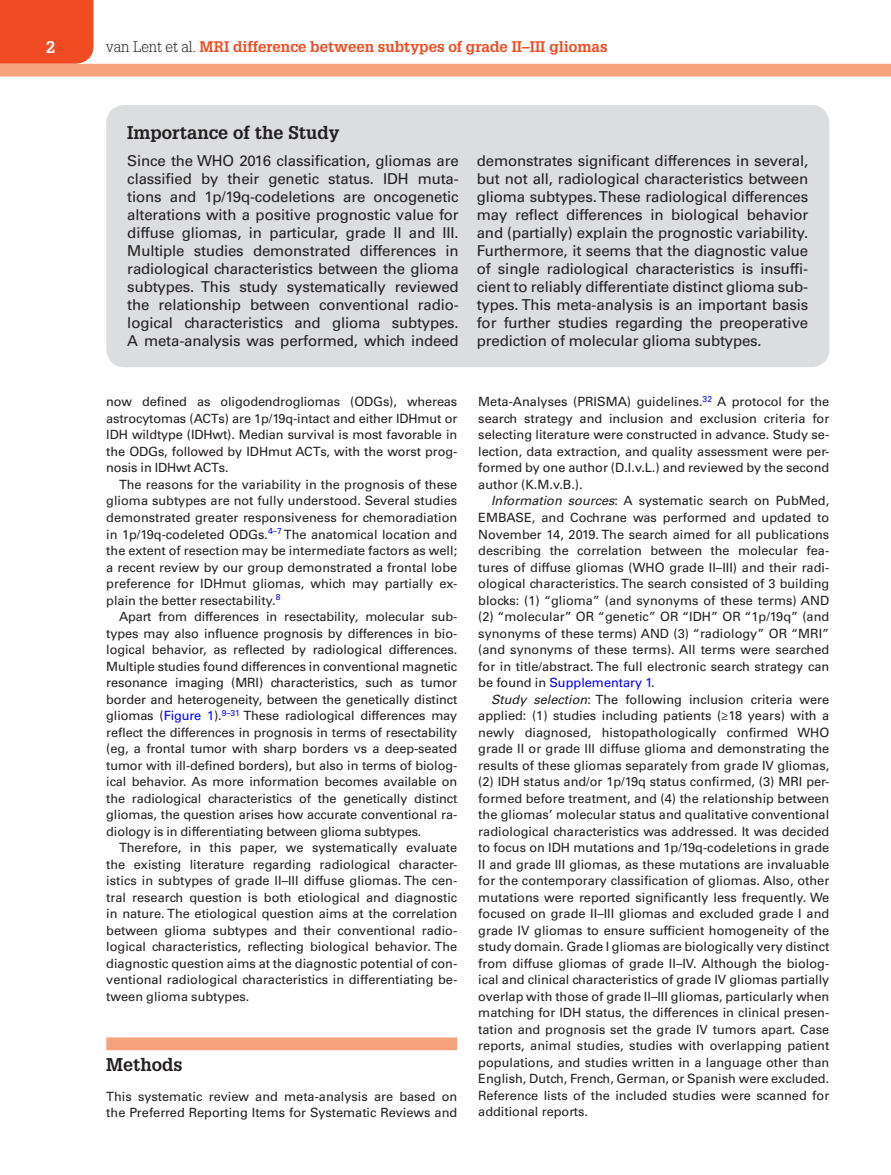
<style>
.page{position:relative;width:891px;height:1175px;background:#fff}
.page>*{position:absolute;margin:0;border:0;box-sizing:border-box;transform-origin:0 0}
.t1{font:700 18px "Glypha LT Std";color:#231f20}
.t2{font:700 16.5px "Glypha LT Std";color:#fff}
.t3{font:15px/18px "Univers LT Std";letter-spacing:-.01em;color:#231f20;text-align:justify}
.t4{font:700 15px "Glypha LT Std";color:#f04b22}
.t5{font:12.75px/16.5px "Univers LT Std";color:#231f20;text-align:justify}
.s1{font-weight:300;color:#231f20}
.s2{color:#00f}
.s3{font-style:italic}
</style>
<div class="page">
<div style="left:0;top:0;width:94px;height:64px;background:#f04b22"></div>
<div style="left:0;top:64px;width:891px;height:12px;background:#f7a37d"></div>
<div style="left:106px;top:1037px;width:351px;height:13px;background:#f7a37d"></div>
<div style="left:106px;top:105px;width:723px;height:262px;background:#dcdddf;border-radius:18px"></div>
<p class="t2" style="left:46px;top:37px;width:11px">2</p>
<p class="t4" style="left:106px;top:37px;width:503px"><span class="s1">van Lent et al.</span> MRI difference between subtypes of grade II–III gliomas</p>
<h1 class="t1" style="left:127px;top:121px;width:214px">Importance of the Study</h1>
<p class="t3" style="left:127px;top:152px;width:333px">Since the WHO 2016 classification, gliomas are classified by their genetic status. IDH muta&shy;tions and 1p/19q-codeletions are oncogenetic alterations with a positive prognostic value for diffuse gliomas, in particular, grade II and III.<br>Multiple studies demonstrated differences in radiological characteristics between the glioma subtypes. This study systematically reviewed the relationship between conventional radio&shy;logical characteristics and glioma subtypes.<br>A meta-analysis was performed, which indeed</p>
<p class="t3" style="left:477px;top:152px;width:333px">demonstrates significant differences in several, but not all, radiological characteristics between glioma subtypes. These radiological differences may reflect differences in biological behavior and (partially) explain the prognostic variability.<br>Furthermore, it seems that the diagnostic value of single radiological characteristics is insuffi&shy;cient to reliably differentiate distinct glioma sub&shy;types. This meta-analysis is an important basis for further studies regarding the preoperative prediction of molecular glioma subtypes.</p>
<p class="t5" style="left:106px;top:394px;width:353px">now defined as oligodendrogliomas (ODGs), whereas astrocytomas (ACTs) are 1p/19q-intact and either IDHmut or IDH wildtype (IDHwt). Median survival is most favorable in the ODGs, followed by IDHmut ACTs, with the worst prog&shy;nosis in IDHwt ACTs.</p>
<p class="t5" style="left:106px;top:476px;width:353px;text-indent:13px">The reasons for the variability in the prognosis of these glioma subtypes are not fully understood. Several studies demonstrated greater responsiveness for chemoradiation in 1p/19q-codeleted ODGs.<sup>4–7</sup> The anatomical location and the extent of resection may be intermediate factors as well; a recent review by our group demonstrated a frontal lobe preference for IDHmut gliomas, which may partially ex&shy;plain the better resectability.<sup>8</sup></p>
<p class="t5" style="left:106px;top:608px;width:353px;text-indent:13px">Apart from differences in resectability, molecular sub&shy;types may also influence prognosis by differences in bio&shy;logical behavior, as reflected by radiological differences.<br>Multiple studies found differences in conventional magnetic resonance imaging (MRI) characteristics, such as tumor border and heterogeneity, between the genetically distinct gliomas (<span class="s2">Figure 1</span>).<sup>9–31</sup> These radiological differences may reflect the differences in prognosis in terms of resectability (eg, a frontal tumor with sharp borders vs a deep-seated tumor with ill-defined borders), but also in terms of biolog&shy;ical behavior. As more information becomes available on the radiological characteristics of the genetically distinct gliomas, the question arises how accurate conventional ra&shy;diology is in differentiating between glioma subtypes.</p>
<p class="t5" style="left:106px;top:839px;width:353px;text-indent:13px">Therefore, in this paper, we systematically evaluate the existing literature regarding radiological character&shy;istics in subtypes of grade II–III diffuse gliomas. The cen&shy;tral research question is both etiological and diagnostic in nature. The etiological question aims at the correlation between glioma subtypes and their conventional radio&shy;logical characteristics, reflecting biological behavior. The diagnostic question aims at the diagnostic potential of con&shy;ventional radiological characteristics in differentiating be&shy;tween glioma subtypes.</p>
<h1 class="t1" style="left:106px;top:1053px;width:78px">Methods</h1>
<p class="t5" style="left:106px;top:1087px;width:353px">This systematic review and meta-analysis are based on the Preferred Reporting Items for Systematic Reviews and</p>
<p class="t5" style="left:478px;top:394px;width:353px">Meta-Analyses (PRISMA) guidelines.<sup>32</sup> A protocol for the search strategy and inclusion and exclusion criteria for selecting literature were constructed in advance. Study se&shy;lection, data extraction, and quality assessment were per&shy;formed by one author (D.I.v.L.) and reviewed by the second author (K.M.v.B.).</p>
<p class="t5" style="left:478px;top:493px;width:353px;text-indent:13px"><span class="s3">Information sources</span>: A systematic search on PubMed, EMBASE, and Cochrane was performed and updated to November 14, 2019. The search aimed for all publications describing the correlation between the molecular fea&shy;tures of diffuse gliomas (WHO grade II–III) and their radi&shy;ological characteristics. The search consisted of 3 building blocks: (1) “glioma” (and synonyms of these terms) AND (2) “molecular” OR “genetic” OR “IDH” OR “1p/19q” (and synonyms of these terms) AND (3) “radiology” OR “MRI” (and synonyms of these terms). All terms were searched for in title/abstract. The full electronic search strategy can be found in <span class="s2">Supplementary 1</span>.</p>
<p class="t5" style="left:478px;top:691px;width:353px;text-indent:13px"><span class="s3">Study selection</span>: The following inclusion criteria were applied: (1) studies including patients (≥18 years) with a newly diagnosed, histopathologically confirmed WHO grade II or grade III diffuse glioma and demonstrating the results of these gliomas separately from grade IV gliomas, (2) IDH status and/or 1p/19q status confirmed, (3) MRI per&shy;formed before treatment, and (4) the relationship between the gliomas’ molecular status and qualitative conventional radiological characteristics was addressed. It was decided to focus on IDH mutations and 1p/19q-codeletions in grade II and grade III gliomas, as these mutations are invaluable for the contemporary classification of gliomas. Also, other mutations were reported significantly less frequently. We focused on grade II–III gliomas and excluded grade I and grade IV gliomas to ensure sufficient homogeneity of the study domain. Grade I gliomas are biologically very distinct from diffuse gliomas of grade II–IV. Although the biolog&shy;ical and clinical characteristics of grade IV gliomas partially overlap with those of grade II–III gliomas, particularly when matching for IDH status, the differences in clinical presen&shy;tation and prognosis set the grade IV tumors apart. Case reports, animal studies, studies with overlapping patient populations, and studies written in a language other than English, Dutch, French, German, or Spanish were excluded.<br>Reference lists of the included studies were scanned for additional reports.</p>
</div>
